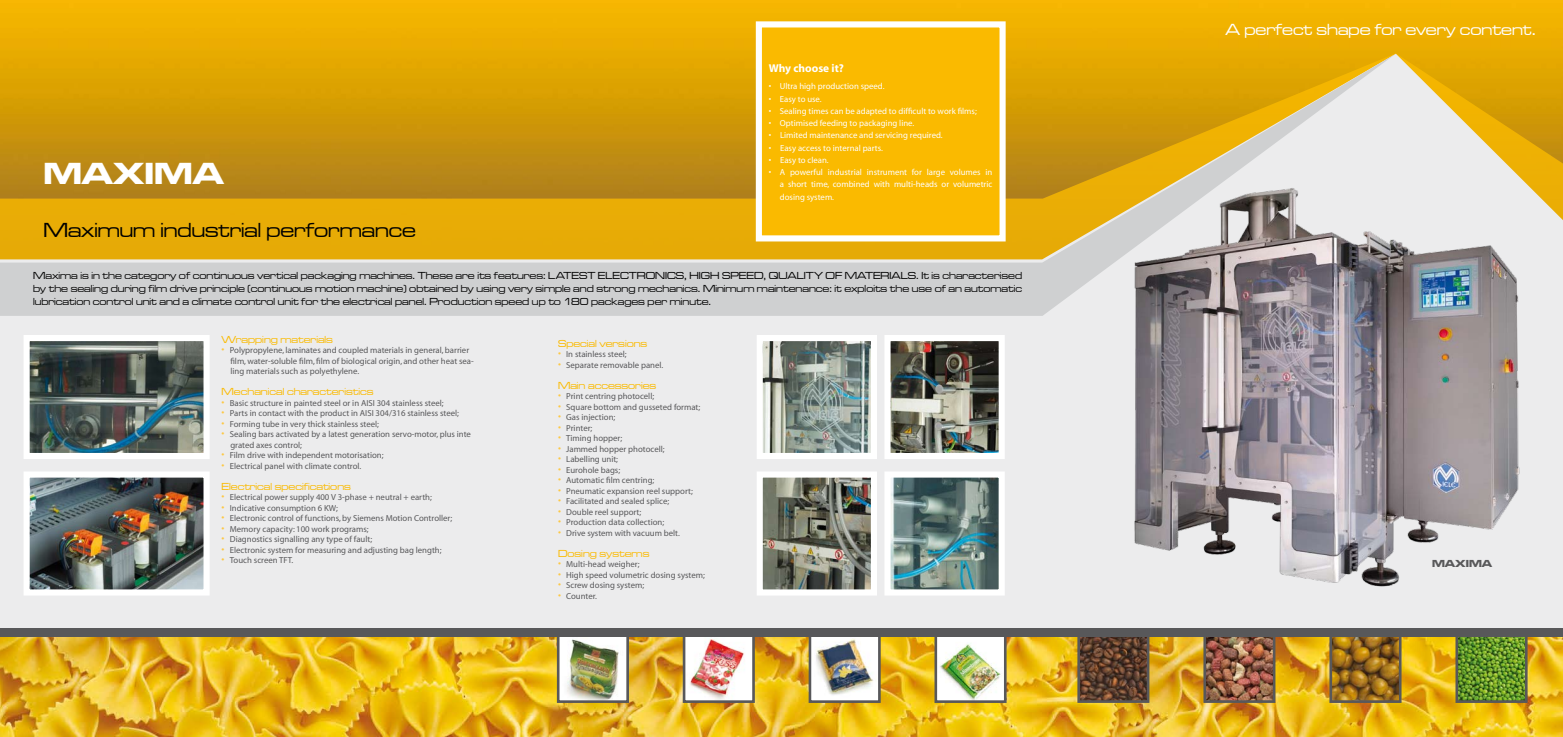
<style>
.page{position:relative;width:1563px;height:737px;background:#fff}
.page>*{position:absolute;margin:0;border:0;box-sizing:border-box;transform-origin:0 0}
.t1{font:31.5px "Microgramma D Bold Exte";color:#fff}
.t2{font:21px "Microgramma D Medi Exte";color:#000}
.t3{font:16.62px "Microgramma D Medi Exte";color:#fff}
.t4{font:700 11.38px "Myriad";color:#fff}
.t5{font:10.5px/12.6px "Microgramma D Medi Exte";color:#000;text-align:justify}
.t6{font:10.5px "Microgramma D Medi Exte";color:#faba00}
.t7{font:10.5px "Microgramma D Bold Exte";color:#58585a}
.t8{font:8.75px/10.5px "Myriad";color:#58585a}
.t9{font:8.75px/12.2px "Myriad";color:#fff;text-align:justify}
.s1{font-size:10.5px;color:#fdc843}
</style>
<div class="page">
<div style="left:0;top:0;width:1563px;height:53px;background:#f1b300"></div>
<img style="left:0;top:637px;width:1563px;height:100px">
<div style="left:0;top:54px;width:1563px;height:574px;background:#ececed"></div>
<svg style="left:0;top:54px;width:1395px;height:262px;background:#d4ab3e"></svg>
<img style="left:1105px;top:146px;width:440px;height:482px">
<div style="left:759px;top:24px;width:243px;height:214px;background:#faba00"></div>
<div style="left:756px;top:21px;width:249px;height:220px;border:6px solid #fff"></div>
<img style="left:561px;top:637px;width:64px;height:62px">
<div style="left:557px;top:631px;width:72px;height:72px;border:3px solid #58585a"></div>
<img style="left:687px;top:637px;width:64px;height:62px">
<div style="left:683px;top:631px;width:72px;height:72px;border:3px solid #58585a"></div>
<img style="left:812px;top:637px;width:65px;height:62px">
<div style="left:808px;top:631px;width:73px;height:72px;border:3px solid #58585a"></div>
<img style="left:938px;top:637px;width:64px;height:62px">
<div style="left:934px;top:631px;width:72px;height:72px;border:3px solid #58585a"></div>
<img style="left:1081px;top:637px;width:64px;height:62px">
<div style="left:1077px;top:631px;width:72px;height:72px;border:3px solid #58585a"></div>
<img style="left:1207px;top:637px;width:64px;height:62px">
<div style="left:1203px;top:631px;width:72px;height:72px;border:3px solid #58585a"></div>
<img style="left:1333px;top:637px;width:64px;height:62px">
<div style="left:1329px;top:631px;width:72px;height:72px;border:3px solid #58585a"></div>
<img style="left:1459px;top:637px;width:64px;height:62px">
<div style="left:1455px;top:631px;width:72px;height:72px;border:3px solid #58585a"></div>
<div style="left:0;top:628px;width:1563px;height:9px;background:#58585a"></div>
<img style="left:31px;top:342px;width:172px;height:110px">
<div style="left:24px;top:335px;width:186px;height:124px;border:6px solid #fff"></div>
<img style="left:31px;top:478px;width:172px;height:110px">
<div style="left:24px;top:471px;width:186px;height:124px;border:6px solid #fff"></div>
<img style="left:763px;top:342px;width:107px;height:110px">
<div style="left:756px;top:335px;width:121px;height:124px;border:6px solid #fff"></div>
<img style="left:891px;top:342px;width:107px;height:110px">
<div style="left:884px;top:335px;width:121px;height:124px;border:6px solid #fff"></div>
<img style="left:763px;top:478px;width:107px;height:110px">
<div style="left:756px;top:471px;width:121px;height:124px;border:6px solid #fff"></div>
<img style="left:891px;top:478px;width:107px;height:110px">
<div style="left:884px;top:471px;width:121px;height:124px;border:6px solid #fff"></div>
<h3 class="t4" style="left:768px;top:62px;width:77px">Why choose it?</h3>
<p class="t9" style="left:768px;top:81px;width:117px">• Ultra high production speed.</p>
<p class="t9" style="left:768px;top:93px;width:55px">• Easy to use.</p>
<p class="t9" style="left:768px;top:105px;width:210px">• Sealing times can be adapted to difficult to work films;</p>
<p class="t9" style="left:768px;top:117px;width:147px">• Optimised feeding to packaging line.</p>
<p class="t9" style="left:768px;top:130px;width:175px">• Limited maintenance and servicing required.</p>
<p class="t9" style="left:768px;top:142px;width:116px">• Easy access to internal parts.</p>
<p class="t9" style="left:768px;top:154px;width:62px">• Easy to clean.</p>
<p class="t9" style="left:780px;top:166px;width:214px;text-indent:-11px">• A powerful industrial instrument for large volumes in a short time, combined with multi-heads or volumetric dosing system.</p>
<h1 class="t1" style="left:43px;top:152px;width:182px">MAXIMA</h1>
<h2 class="t2" style="left:43px;top:217px;width:374px">Maximum industrial performance</h2>
<p class="t5" style="left:33px;top:269px;width:990px">Maxima is in the category of continuous vertical packaging machines. These are its features: LATEST ELECTRONICS, HIGH SPEED, QUALITY OF MATERIALS. It is characterised by the sealing during film drive principle (continuous motion machine) obtained by using very simple and strong mechanics. Minimum maintenance: it exploits the use of an automatic lubrication control unit and a climate control unit for the electrical panel. Production speed up to 180 packages per minute.</p>
<p class="t6" style="left:222px;top:332px;width:113px">Wrapping materials</p>
<p class="t8" style="left:230px;top:345px;width:245px;text-indent:-9px"><span class="s1">•</span> Polypropylene, laminates and coupled materials in general, barrier film, water-soluble film, film of biological origin, and other heat sea&shy;ling materials such as polyethylene.</p>
<p class="t6" style="left:222px;top:385px;width:153px">Mechanical characteristics</p>
<p class="t8" style="left:222px;top:398px;width:224px"><span class="s1">•</span> Basic structure in painted steel or in AISI 304 stainless steel;</p>
<p class="t8" style="left:222px;top:408px;width:239px"><span class="s1">•</span> Parts in contact with the product in AISI 304/316 stainless steel;</p>
<p class="t8" style="left:222px;top:419px;width:159px"><span class="s1">•</span> Forming tube in very thick stainless steel;</p>
<p class="t8" style="left:230px;top:429px;width:242px;text-indent:-9px"><span class="s1">•</span> Sealing bars activated by a latest generation servo-motor, plus inte grated axes control;</p>
<p class="t8" style="left:222px;top:450px;width:163px"><span class="s1">•</span> Film drive with independent motorisation;</p>
<p class="t8" style="left:222px;top:461px;width:141px"><span class="s1">•</span> Electrical panel with climate control.</p>
<p class="t6" style="left:222px;top:479px;width:131px">Electrical specifications</p>
<p class="t8" style="left:222px;top:492px;width:212px"><span class="s1">•</span> Electrical power supply 400 V 3-phase + neutral + earth;</p>
<p class="t8" style="left:222px;top:503px;width:118px"><span class="s1">•</span> Indicative consumption 6 KW;</p>
<p class="t8" style="left:222px;top:513px;width:232px"><span class="s1">•</span> Electronic control of functions, by Siemens Motion Controller;</p>
<p class="t8" style="left:222px;top:524px;width:149px"><span class="s1">•</span> Memory capacity: 100 work programs;</p>
<p class="t8" style="left:222px;top:534px;width:152px"><span class="s1">•</span> Diagnostics signalling any type of fault;</p>
<p class="t8" style="left:222px;top:545px;width:221px"><span class="s1">•</span> Electronic system for measuring and adjusting bag length;</p>
<p class="t8" style="left:222px;top:555px;width:73px"><span class="s1">•</span> Touch screen TFT.</p>
<p class="t6" style="left:558px;top:336px;width:91px">Special versions</p>
<p class="t8" style="left:558px;top:349px;width:70px"><span class="s1">•</span> In stainless steel;</p>
<p class="t8" style="left:558px;top:360px;width:107px"><span class="s1">•</span> Separate removable panel.</p>
<p class="t6" style="left:558px;top:378px;width:100px">Main accessories</p>
<p class="t8" style="left:558px;top:391px;width:98px"><span class="s1">•</span> Print centring photocell;</p>
<p class="t8" style="left:558px;top:402px;width:144px"><span class="s1">•</span> Square bottom and gusseted format;</p>
<p class="t8" style="left:558px;top:412px;width:59px"><span class="s1">•</span> Gas injection;</p>
<p class="t8" style="left:558px;top:423px;width:36px"><span class="s1">•</span> Printer;</p>
<p class="t8" style="left:558px;top:433px;width:66px"><span class="s1">•</span> Timing hopper;</p>
<p class="t8" style="left:558px;top:444px;width:108px"><span class="s1">•</span> Jammed hopper photocell;</p>
<p class="t8" style="left:558px;top:454px;width:62px"><span class="s1">•</span> Labelling unit;</p>
<p class="t8" style="left:558px;top:465px;width:64px"><span class="s1">•</span> Eurohole bags;</p>
<p class="t8" style="left:558px;top:475px;width:98px"><span class="s1">•</span> Automatic film centring;</p>
<p class="t8" style="left:558px;top:486px;width:136px"><span class="s1">•</span> Pneumatic expansion reel support;</p>
<p class="t8" style="left:558px;top:496px;width:113px"><span class="s1">•</span> Facilitated and sealed splice;</p>
<p class="t8" style="left:558px;top:507px;width:85px"><span class="s1">•</span> Double reel support;</p>
<p class="t8" style="left:558px;top:517px;width:108px"><span class="s1">•</span> Production data collection;</p>
<p class="t8" style="left:558px;top:528px;width:123px"><span class="s1">•</span> Drive system with vacuum belt.</p>
<p class="t6" style="left:558px;top:546px;width:93px">Dosing systems</p>
<p class="t8" style="left:558px;top:559px;width:83px"><span class="s1">•</span> Multi-head weigher;</p>
<p class="t8" style="left:558px;top:570px;width:148px"><span class="s1">•</span> High speed volumetric dosing system;</p>
<p class="t8" style="left:558px;top:580px;width:88px"><span class="s1">•</span> Screw dosing system;</p>
<p class="t8" style="left:558px;top:591px;width:41px"><span class="s1">•</span> Counter.</p>
<h3 class="t3" style="left:1225px;top:18px;width:312px">A perfect shape for every content.</h3>
<p class="t7" style="left:1432px;top:556px;width:62px">MAXIMA</p>
</div>
